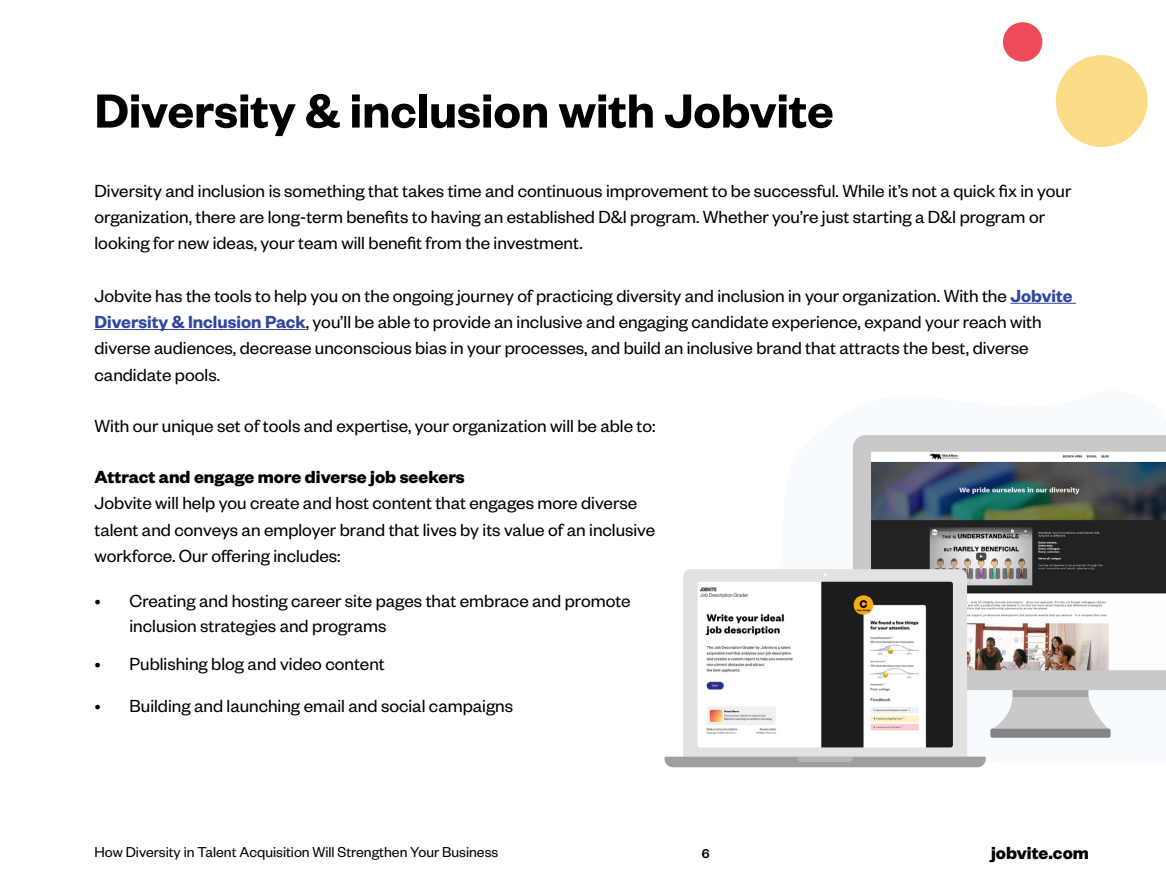
<style>
.page{position:relative;width:1166px;height:896px;background:#fff}
.page>*{position:absolute;margin:0;border:0;box-sizing:border-box;transform-origin:0 0}
.t1{font:600 52.5px "Founders Grotesk";color:#000}
.t2{font:19.25px/26.2px "Founders Grotesk";color:#000}
.t3{font:700 19.25px "Founders Grotesk";color:#000}
.t4{font:15.75px "Founders Grotesk";color:#000}
.t5{font:500 14px "Founders Grotesk";color:#000}
.s1{font-weight:600;color:#31479e}
</style>
<div class="page">
<div style="left:852px;top:435px;width:314px;height:255px;background:#c9c9c9"></div>
<div style="left:990px;top:729px;width:120px;height:9px;background:#828587;border-radius:2px"></div>
<svg style="left:992px;top:690px;width:116px;height:39px"></svg>
<svg style="left:1055px;top:55px;width:93px;height:92px"></svg>
<svg style="left:1003px;top:22px;width:40px;height:40px"></svg>
<hr style="left:1010px;top:303px;width:66px;height:1px;background:#31479e">
<hr style="left:94px;top:329px;width:212px;height:1px;background:#31479e">
<img style="left:871px;top:452px;width:295px;height:218px">
<svg style="left:683px;top:569px;width:284px;height:188px;background:#e0e0e0"></svg>
<svg style="left:664px;top:757px;width:321px;height:10px;background:#a1a1a2"></svg>
<img style="left:697px;top:582px;width:256px;height:165px">
<h1 class="t1" style="left:94px;top:78px;width:740px">Diversity &amp; inclusion with Jobvite</h1>
<p class="t2" style="left:94px;top:177px;width:978px">Diversity and inclusion is something that takes time and continuous improvement to be successful. While it’s not a quick fix in your organization, there are long-term benefits to having an established D&amp;I program. Whether you’re just starting a D&amp;I program or looking for new ideas, your team will benefit from the investment.</p>
<p class="t2" style="left:94px;top:282px;width:979px">Jobvite has the tools to help you on the ongoing journey of practicing diversity and inclusion in your organization. With the <span class="s1">Jobvite Diversity &amp; Inclusion Pack</span>, you’ll be able to provide an inclusive and engaging candidate experience, expand your reach with diverse audiences, decrease unconscious bias in your processes, and build an inclusive brand that attracts the best, diverse candidate pools.</p>
<p class="t2" style="left:94px;top:412px;width:562px">With our unique set of tools and expertise, your organization will be able to:</p>
<p class="t3" style="left:94px;top:465px;width:372px">Attract and engage more diverse job seekers</p>
<p class="t2" style="left:94px;top:489px;width:562px">Jobvite will help you create and host content that engages more diverse talent and conveys an employer brand that lives by its value of an inclusive workforce. Our offering includes:</p>
<p class="t2" style="left:129px;top:588px;width:502px;line-height:24.5px;text-indent:-35px">• Creating and hosting career site pages that embrace and promote inclusion strategies and programs</p>
<p class="t2" style="left:94px;top:650px;width:292px">• Publishing blog and video content</p>
<p class="t2" style="left:94px;top:692px;width:420px">• Building and launching email and social campaigns</p>
<p class="t4" style="left:94px;top:842px;width:405px">How Diversity in Talent Acquisition Will Strengthen Your Business</p>
<p class="t5" style="left:701px;top:844px;width:9px">6</p>
<p class="t3" style="left:991px;top:841px;width:99px">jobvite.com</p>
</div>
